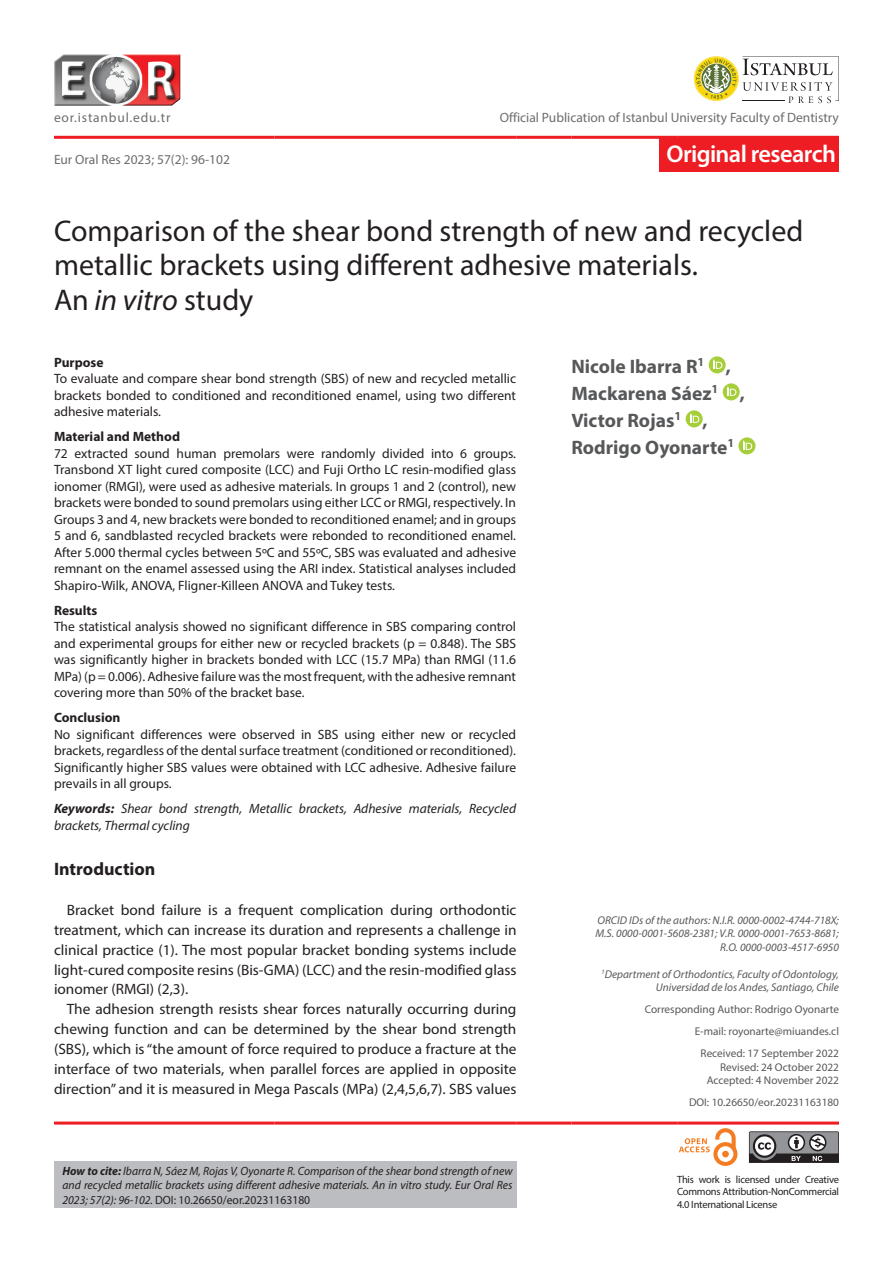
<style>
.page{position:relative;width:893px;height:1263px;background:#fff}
.page>*{position:absolute;margin:0;border:0;box-sizing:border-box;transform-origin:0 0}
.t1{font:30px/34.5px "Myriad Pro";color:#231f20}
.t2{font:600 24.3px "Myriad Pro";letter-spacing:-.025em;color:#fff}
.t3{font:700 19.5px/27px "Myriad Pro";color:#57585a}
.t4{font:700 18px "Myriad Pro";color:#231f20}
.t5{font:15px/19.8px "Myriad Pro";color:#231f20;text-align:justify}
.t6{font:13.5px/16.5px "Myriad Pro";color:#231f20;text-align:justify}
.t7{font:italic 13.5px/16.5px "Myriad Pro";color:#231f20}
.t8{font:13.5px "Myriad Pro";color:#6c6d70}
.t9{font:700 13.5px "Myriad Pro";color:#231f20}
.t10{font:13.5px "Myriad Pro";letter-spacing:.06em;color:#6c6d70}
.t11{font:italic 12px/14.4px "Myriad Pro";color:#231f20;text-align:justify}
.t12{font:italic 11.25px/13.5px "Myriad Pro";color:#57585a;text-align:right}
.t13{font:11.25px/22px "Myriad Pro";color:#57585a;text-align:right}
.t14{font:10.5px/12.6px "Myriad Pro";letter-spacing:-.025em;color:#231f20;text-align:justify}
.s1{font-style:italic}
.s2{font-weight:700}
.s3{font-style:normal}
</style>
<div class="page">
<div style="left:659px;top:137px;width:180px;height:34px;background:#ee1d23"></div>
<div style="left:54px;top:1161px;width:463px;height:47px;background:#bcbdc0"></div>
<hr style="left:54px;top:136px;width:220px;height:3px;background:#ee1d23">
<hr style="left:274px;top:136px;width:243px;height:3px;background:#ee1d23">
<hr style="left:517px;top:136px;width:54px;height:3px;background:#ee1d23">
<hr style="left:571px;top:136px;width:88px;height:3px;background:#ee1d23">
<hr style="left:659px;top:136px;width:18px;height:3px;background:#ee1d23">
<hr style="left:677px;top:136px;width:162px;height:3px;background:#ee1d23">
<hr style="left:571px;top:1121px;width:88px;height:3px;background:#ee1d23">
<hr style="left:659px;top:1121px;width:18px;height:3px;background:#ee1d23">
<hr style="left:677px;top:1121px;width:162px;height:3px;background:#ee1d23">
<hr style="left:54px;top:1121px;width:220px;height:3px;background:#ee1d23">
<hr style="left:274px;top:1121px;width:243px;height:3px;background:#ee1d23">
<hr style="left:517px;top:1121px;width:54px;height:3px;background:#ee1d23">
<img style="left:54px;top:54px;width:127px;height:51px">
<svg style="left:694px;top:56px;width:145px;height:47px"></svg>
<div style="left:709px;top:356px;width:17px;height:17px;background:#a6ce39;border-radius:50%"></div>
<svg style="left:713px;top:360px;width:9px;height:9px"></svg>
<div style="left:723px;top:383px;width:17px;height:17px;background:#a6ce39;border-radius:50%"></div>
<svg style="left:727px;top:387px;width:9px;height:9px"></svg>
<div style="left:686px;top:410px;width:17px;height:17px;background:#a6ce39;border-radius:50%"></div>
<svg style="left:690px;top:414px;width:9px;height:9px"></svg>
<div style="left:738px;top:437px;width:17px;height:17px;background:#a6ce39;border-radius:50%"></div>
<svg style="left:743px;top:441px;width:9px;height:9px"></svg>
<svg style="left:749px;top:1131px;width:90px;height:32px;background:#787779"></svg>
<svg style="left:679px;top:1128px;width:58px;height:38px"></svg>
<p class="t10" style="left:54px;top:110px;width:118px">eor.istanbul.edu.tr</p>
<p class="t8" style="left:500px;top:110px;width:341px">Official Publication of Istanbul University Faculty of Dentistry</p>
<p class="t8" style="left:54px;top:152px;width:177px">Eur Oral Res 2023; 57(2): 96-102</p>
<h2 class="t2" style="left:666px;top:138px;width:171px">Original research</h2>
<h1 class="t1" style="left:54px;top:213px;width:751px">Comparison of the shear bond strength of new and recycled metallic brackets using different adhesive materials.<br>An <span class="s1">in vitro</span> study</h1>
<p class="t9" style="left:54px;top:353px;width:51px">Purpose</p>
<p class="t6" style="left:54px;top:370px;width:464px">To evaluate and compare shear bond strength (SBS) of new and recycled metallic brackets bonded to conditioned and reconditioned enamel, using two different adhesive materials.</p>
<p class="t9" style="left:54px;top:428px;width:128px">Material and Method</p>
<p class="t6" style="left:54px;top:444px;width:464px">72 extracted sound human premolars were randomly divided into 6 groups.<br>Transbond XT light cured composite (LCC) and Fuji Ortho LC resin-modified glass ionomer (RMGI), were used as adhesive materials. In groups 1 and 2 (control), new brackets were bonded to sound premolars using either LCC or RMGI, respectively. In Groups 3 and 4, new brackets were bonded to reconditioned enamel; and in groups 5 and 6, sandblasted recycled brackets were rebonded to reconditioned enamel.<br>After 5.000 thermal cycles between 5ºC and 55ºC, SBS was evaluated and adhesive remnant on the enamel assessed using the ARI index. Statistical analyses included Shapiro-Wilk, ANOVA, Fligner-Killeen ANOVA and Tukey tests.</p>
<p class="t9" style="left:54px;top:601px;width:45px">Results</p>
<p class="t6" style="left:54px;top:618px;width:464px">The statistical analysis showed no significant difference in SBS comparing control and experimental groups for either new or recycled brackets (p = 0.848). The SBS was significantly higher in brackets bonded with LCC (15.7 MPa) than RMGI (11.6<br>MPa) (p = 0.006). Adhesive failure was the most frequent, with the adhesive remnant covering more than 50% of the bracket base.</p>
<p class="t9" style="left:54px;top:709px;width:68px">Conclusion</p>
<p class="t6" style="left:54px;top:725px;width:464px">No significant differences were observed in SBS using either new or recycled brackets, regardless of the dental surface treatment (conditioned or reconditioned).<br>Significantly higher SBS values were obtained with LCC adhesive. Adhesive failure prevails in all groups.</p>
<p class="t7" style="left:54px;top:800px;width:464px"><span class="s2">Keywords:</span> Shear bond strength, Metallic brackets, Adhesive materials, Recycled brackets, Thermal cycling</p>
<h3 class="t4" style="left:54px;top:858px;width:103px">Introduction</h3>
<p class="t5" style="left:54px;top:900px;width:464px;text-indent:13px">Bracket bond failure is a frequent complication during orthodontic treatment, which can increase its duration and represents a challenge in clinical practice (1). The most popular bracket bonding systems include light-cured composite resins (Bis-GMA) (LCC) and the resin-modified glass ionomer (RMGI) (2,3).</p>
<p class="t5" style="left:54px;top:999px;width:464px;text-indent:13px">The adhesion strength resists shear forces naturally occurring during chewing function and can be determined by the shear bond strength (SBS), which is “the amount of force required to produce a fracture at the interface of two materials, when parallel forces are applied in opposite direction” and it is measured in Mega Pascals (MPa) (2,4,5,6,7). SBS values</p>
<h3 class="t3" style="left:571px;top:353px;width:175px">Nicole Ibarra R<sup>1</sup> ,<br>Mackarena Sáez<sup>1</sup> ,<br>Victor Rojas<sup>1</sup> ,<br>Rodrigo Oyonarte<sup>1</sup></h3>
<p class="t12" style="left:595px;top:913px;width:245px">ORCID IDs of the authors: N.I.R. 0000-0002-4744-718X;<br>M.S. 0000-0001-5608-2381; V.R. 0000-0001-7653-8681;<br>R.O. 0000-0003-4517-6950</p>
<p class="t12" style="left:601px;top:967px;width:239px"><sup>1</sup>Department of Orthodontics, Faculty of Odontology,<br>Universidad de los Andes, Santiago, Chile</p>
<p class="t13" style="left:645px;top:998px;width:196px">Corresponding Author: Rodrigo Oyonarte<br>E-mail: royonarte@miuandes.cl<br>Received: 17 September 2022</p>
<p class="t13" style="left:707px;top:1060px;width:134px;line-height:13.5px">Revised: 24 October 2022<br>Accepted: 4 November 2022</p>
<p class="t13" style="left:689px;top:1091px;width:151px">DOI: 10.26650/eor.20231163180</p>
<p class="t11" style="left:63px;top:1163px;width:452px"><span class="s2">How to cite:</span> Ibarra N, Sáez M, Rojas V, Oyonarte R. Comparison of the shear bond strength of new and recycled metallic brackets using different adhesive materials. An in vitro study. Eur Oral Res 2023; 57(2): 96-102. <span class="s3">DOI: 10.26650/eor.20231163180</span></p>
<p class="t14" style="left:677px;top:1172px;width:163px">This work is licensed under Creative Commons Attribution-NonCommercial 4.0 International License</p>
</div>
